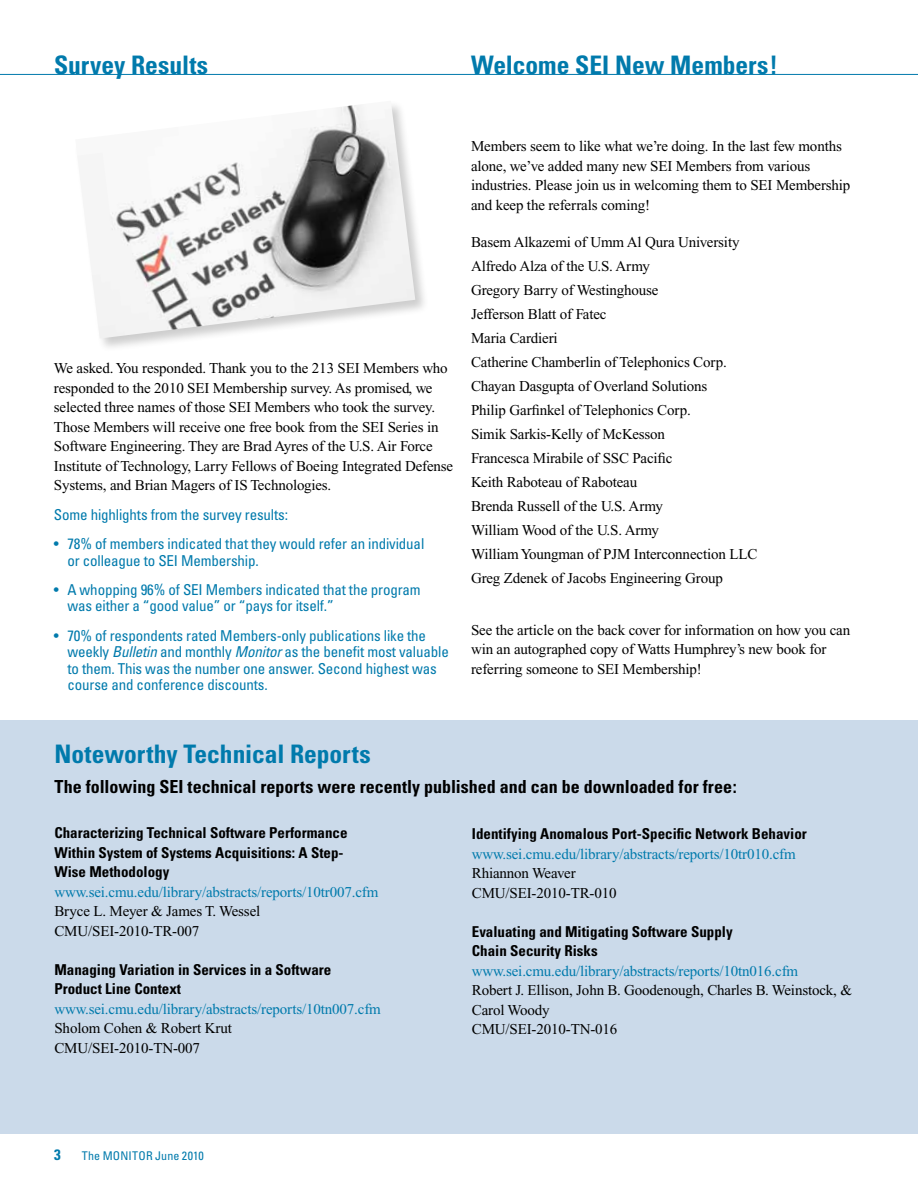
<style>
.page{position:relative;width:918px;height:1188px;background:#fff}
.page>*{position:absolute;margin:0;border:0;box-sizing:border-box;transform-origin:0 0}
.t1{font:700 condensed 25.5px "Univers";color:#007aac}
.t2{font:700 condensed 18px "Univers";color:#000}
.t3{font:15px/19.5px "Times New Roman";letter-spacing:-.01em;color:#000}
.t4{font:condensed 15px/16.5px "Univers";letter-spacing:-.01em;color:#007aac}
.t5{font:700 condensed 15px/19.5px "Univers";color:#000}
.t6{font:15px "Times New Roman";letter-spacing:-.01em;color:#007aac}
.t7{font:700 condensed 15px "Univers";color:#007aac}
.t8{font:condensed 12px "Univers";letter-spacing:.015em;color:#007aac}
.s1{font-style:italic}
</style>
<div class="page">
<hr style="left:0;top:74px;width:918px;height:1px;background:#007aac">
<div style="left:73px;top:99px;width:356px;height:253px;background:#000;opacity:.2"></div>
<img style="left:75px;top:101px;width:340px;height:238px">
<div style="left:0;top:720px;width:918px;height:414px;background:#cbdaea"></div>
<h1 class="t1" style="left:54px;top:50px;width:156px">Survey Results</h1>
<h1 class="t1" style="left:471px;top:50px;width:308px">Welcome SEI New Members!</h1>
<p class="t3" style="left:54px;top:358px;width:401px">We asked. You responded. Thank you to the 213 SEI Members who responded to the 2010 SEI Membership survey. As promised, we selected three names of those SEI Members who took the survey.<br>Those Members will receive one free book from the SEI Series in Software Engineering. They are Brad Ayres of the U.S. Air Force Institute of Technology, Larry Fellows of Boeing Integrated Defense Systems, and Brian Magers of IS Technologies.</p>
<p class="t4" style="left:54px;top:506px;width:236px">Some highlights from the survey results:</p>
<p class="t4" style="left:67px;top:535px;width:358px;text-indent:-13px">• 78% of members indicated that they would refer an individual or colleague to SEI Membership.</p>
<p class="t4" style="left:67px;top:581px;width:355px;text-indent:-14px">• A whopping 96% of SEI Members indicated that the program was either a “good value” or “pays for itself.”</p>
<p class="t4" style="left:67px;top:627px;width:383px;text-indent:-13px">• 70% of respondents rated Members-only publications like the weekly <span class="s1">Bulletin</span> and monthly <span class="s1">Monitor</span> as the benefit most valuable to them. This was the number one answer. Second highest was course and conference discounts.</p>
<p class="t3" style="left:471px;top:136px;width:381px">Members seem to like what we’re doing. In the last few months alone, we’ve added many new SEI Members from various industries. Please join us in welcoming them to SEI Membership and keep the referrals coming!</p>
<p class="t3" style="left:471px;top:230px;width:288px;line-height:24px">Basem Alkazemi of Umm Al Qura University Alfredo Alza of the U.S. Army<br>Gregory Barry of Westinghouse<br>Jefferson Blatt of Fatec<br>Maria Cardieri<br>Catherine Chamberlin of Telephonics Corp.<br>Chayan Dasgupta of Overland Solutions<br>Philip Garfinkel of Telephonics Corp.<br>Simik Sarkis-Kelly of McKesson<br>Francesca Mirabile of SSC Pacific<br>Keith Raboteau of Raboteau<br>Brenda Russell of the U.S. Army<br>William Wood of the U.S. Army<br>William Youngman of PJM Interconnection LLC Greg Zdenek of Jacobs Engineering Group</p>
<p class="t3" style="left:471px;top:620px;width:381px">See the article on the back cover for information on how you can win an autographed copy of Watts Humphrey’s new book for referring someone to SEI Membership!</p>
<h1 class="t1" style="left:54px;top:738px;width:318px">Noteworthy Technical Reports</h1>
<p class="t2" style="left:54px;top:775px;width:684px">The following SEI technical reports were recently published and can be downloaded for free:</p>
<p class="t5" style="left:54px;top:823px;width:295px">Characterizing Technical Software Performance<br>Within System of Systems Acquisitions: A Step-<br>Wise Methodology</p>
<p class="t6" style="left:54px;top:883px;width:325px">www.sei.cmu.edu/library/abstracts/reports/10tr007.cfm</p>
<p class="t3" style="left:54px;top:901px;width:207px">Bryce L. Meyer &amp; James T. Wessel<br>CMU/SEI-2010-TR-007</p>
<p class="t5" style="left:54px;top:959px;width:278px">Managing Variation in Services in a Software<br>Product Line Context</p>
<p class="t6" style="left:54px;top:1000px;width:328px">www.sei.cmu.edu/library/abstracts/reports/10tn007.cfm</p>
<p class="t3" style="left:54px;top:1018px;width:179px">Sholom Cohen &amp; Robert Krut<br>CMU/SEI-2010-TN-007</p>
<p class="t5" style="left:472px;top:824px;width:336px">Identifying Anomalous Port-Specific Network Behavior</p>
<p class="t6" style="left:472px;top:845px;width:325px">www.sei.cmu.edu/library/abstracts/reports/10tr010.cfm</p>
<p class="t3" style="left:472px;top:863px;width:146px">Rhiannon Weaver<br>CMU/SEI-2010-TR-010</p>
<p class="t5" style="left:472px;top:921px;width:262px">Evaluating and Mitigating Software Supply<br>Chain Security Risks</p>
<p class="t6" style="left:472px;top:962px;width:328px">www.sei.cmu.edu/library/abstracts/reports/10tn016.cfm</p>
<p class="t3" style="left:472px;top:980px;width:382px">Robert J. Ellison, John B. Goodenough, Charles B. Weinstock, &amp;<br>Carol Woody<br>CMU/SEI-2010-TN-016</p>
<p class="t7" style="left:54px;top:1146px;width:8px">3</p>
<p class="t8" style="left:82px;top:1148px;width:124px">The MONITOR June 2010</p>
</div>
